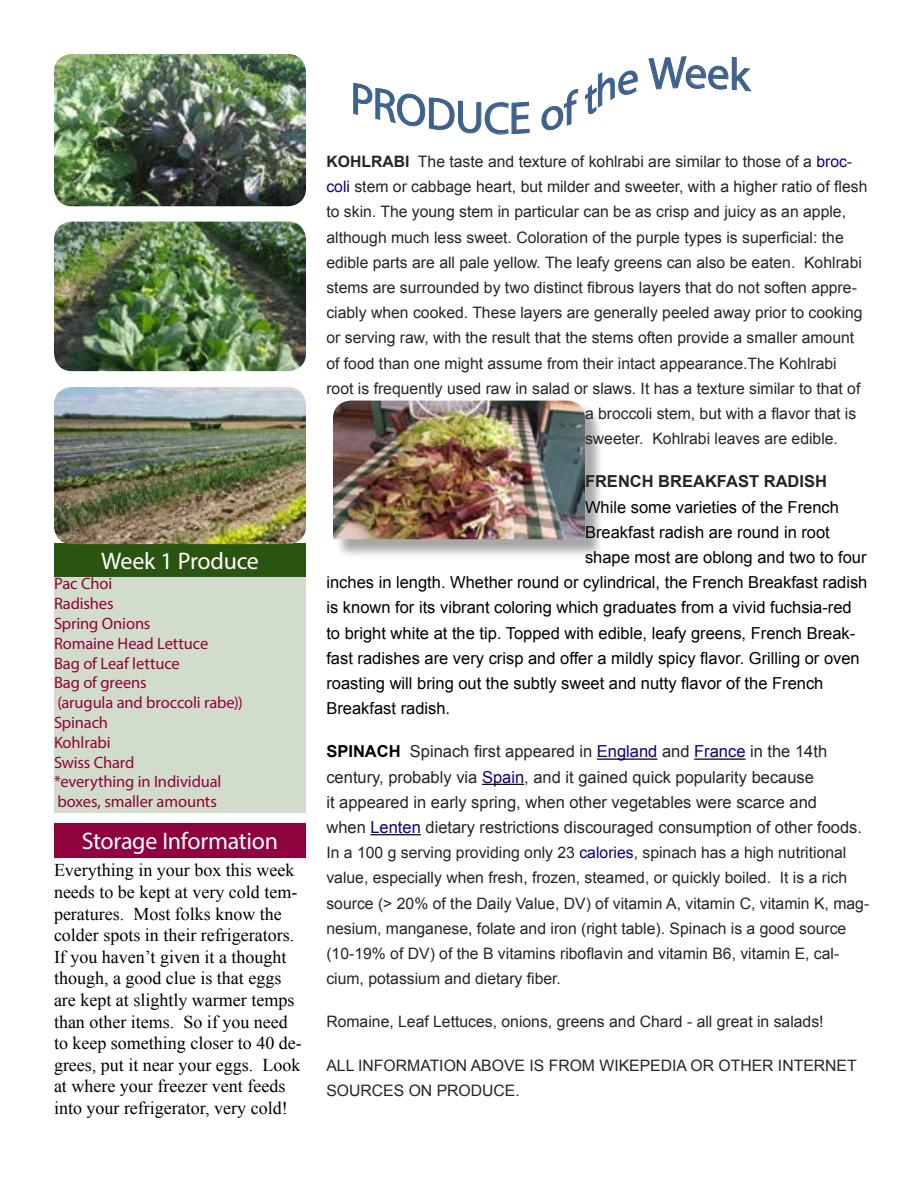
<style>
.page{position:relative;width:918px;height:1188px;background:#fff}
.page>*{position:absolute;margin:0;border:0;box-sizing:border-box;transform-origin:0 0}
.t1{font:24px "Myriad Pro";letter-spacing:-.01em;color:#fff}
.t2{font:18px/21.6px "Times New Roman";color:#000}
.t3{font:16.5px "Arial";color:#000}
.t4{font:16.5px/25.2px "Arial";color:#252525}
.t5{font:16.5px/19.8px "Myriad Pro";letter-spacing:-.01em;color:#8f023c}
.t6{font:700 16.5px "Arial";color:#252525}
.t7{font:15.75px/25.2px "Arial";color:#252525}
.s1{font-weight:700}
.s2{color:#0b0080}
.s3{font-weight:700;color:#000}
</style>
<div class="page">
<div style="left:54px;top:543px;width:252px;height:35px;background:#2a5511"></div>
<div style="left:54px;top:577px;width:252px;height:235px;background:#d2dcca"></div>
<img style="left:54px;top:54px;width:252px;height:152px">
<div style="left:336px;top:403px;width:268px;height:155px;background:#000;opacity:.35"></div>
<img style="left:333px;top:401px;width:252px;height:138px">
<img style="left:54px;top:222px;width:252px;height:149px">
<hr style="left:597px;top:759px;width:61px;height:1px;background:#000">
<hr style="left:694px;top:759px;width:52px;height:1px;background:#000">
<hr style="left:482px;top:784px;width:42px;height:1px;background:#000">
<hr style="left:370px;top:834px;width:51px;height:1px;background:#000">
<div style="left:54px;top:824px;width:252px;height:34px;background:#8f023c"></div>
<img style="left:54px;top:387px;width:252px;height:157px">
<svg style="left:353px;top:83px;width:177px;height:52px"></svg>
<svg style="left:541px;top:89px;width:38px;height:42px"></svg>
<svg style="left:585px;top:70px;width:53px;height:45px"></svg>
<svg style="left:648px;top:56px;width:104px;height:36px"></svg>
<h1 class="t1" style="left:101px;top:546px;width:159px">Week 1 Produce</h1>
<p class="t5" style="left:54px;top:574px;width:190px">Pac Choi<br>Radishes<br>Spring Onions<br>Romaine Head Lettuce<br>Bag of Leaf lettuce<br>Bag of greens<br>(arugula and broccoli rabe))<br>Spinach<br>Kohlrabi<br>Swiss Chard<br>*everything in Individual boxes, smaller amounts</p>
<h1 class="t1" style="left:82px;top:826px;width:198px">Storage Information</h1>
<p class="t2" style="left:54px;top:859px;width:249px">Everything in your box this week needs to be kept at very cold tem&shy;peratures. Most folks know the colder spots in their refrigerators.<br>If you haven’t given it a thought though, a good clue is that eggs are kept at slightly warmer temps than other items. So if you need to keep something closer to 40 de&shy;grees, put it near your eggs. Look at where your freezer vent feeds into your refrigerator, very cold!</p>
<p class="t7" style="left:326px;top:149px;width:527px"><span class="s1">KOHLRABI</span> The taste and texture of kohlrabi are similar to those of a <span class="s2">broc-</span></p>
<p class="t7" style="left:326px;top:174px;width:543px"><span class="s2">coli</span> stem or cabbage heart, but milder and sweeter, with a higher ratio of flesh</p>
<p class="t7" style="left:326px;top:199px;width:521px">to skin. The young stem in particular can be as crisp and juicy as an apple,</p>
<p class="t7" style="left:326px;top:224px;width:519px">although much less sweet. Coloration of the purple types is superficial: the</p>
<p class="t7" style="left:326px;top:250px;width:537px">edible parts are all pale yellow. The leafy greens can also be eaten. Kohlrabi</p>
<p class="t7" style="left:326px;top:275px;width:532px">stems are surrounded by two distinct fibrous layers that do not soften appre-</p>
<p class="t7" style="left:326px;top:300px;width:538px">ciably when cooked. These layers are generally peeled away prior to cooking</p>
<p class="t7" style="left:326px;top:325px;width:529px">or serving raw, with the result that the stems often provide a smaller amount</p>
<p class="t7" style="left:326px;top:350px;width:512px">of food than one might assume from their intact appearance.The Kohlrabi</p>
<p class="t7" style="left:326px;top:376px;width:535px">root is frequently used raw in salad or slaws. It has a texture similar to that of</p>
<p class="t7" style="left:585px;top:401px;width:273px">a broccoli stem, but with a flavor that is</p>
<p class="t7" style="left:585px;top:426px;width:254px">sweeter. Kohlrabi leaves are edible.</p>
<p class="t6" style="left:585px;top:470px;width:244px">FRENCH BREAKFAST RADISH</p>
<p class="t3" style="left:585px;top:495px;width:256px">While some varieties of the French</p>
<p class="t3" style="left:585px;top:521px;width:246px">Breakfast radish are round in root</p>
<p class="t3" style="left:585px;top:546px;width:283px">shape most are oblong and two to four</p>
<p class="t3" style="left:326px;top:571px;width:543px">inches in length. Whether round or cylindrical, the French Breakfast radish</p>
<p class="t3" style="left:326px;top:596px;width:527px">is known for its vibrant coloring which graduates from a vivid fuchsia-red</p>
<p class="t3" style="left:326px;top:621px;width:530px">to bright white at the tip. Topped with edible, leafy greens, French Break-</p>
<p class="t3" style="left:326px;top:647px;width:535px">fast radishes are very crisp and offer a mildly spicy flavor. Grilling or oven</p>
<p class="t3" style="left:326px;top:672px;width:499px">roasting will bring out the subtly sweet and nutty flavor of the French</p>
<p class="t3" style="left:326px;top:697px;width:125px">Breakfast radish.</p>
<p class="t4" style="left:326px;top:739px;width:537px"><span class="s3">SPINACH</span> Spinach first appeared in <span class="s2">England</span> and <span class="s2">France</span> in the 14th century, probably via <span class="s2">Spain</span>, and it gained quick popularity because<br>it appeared in early spring, when other vegetables were scarce and<br>when <span class="s2">Lenten</span> dietary restrictions discouraged consumption of other foods.</p>
<p class="t7" style="left:326px;top:840px;width:544px">In a 100 g serving providing only 23 <span class="s2">calories</span>, spinach has a high nutritional value, especially when fresh, frozen, steamed, or quickly boiled. It is a rich source (&gt; 20% of the Daily Value, DV) of vitamin A, vitamin C, vitamin K, mag&shy;nesium, manganese, folate and iron (right table). Spinach is a good source (10-19% of DV) of the B vitamins riboflavin and vitamin B6, vitamin E, cal&shy;cium, potassium and dietary fiber.</p>
<p class="t7" style="left:326px;top:1009px;width:499px">Romaine, Leaf Lettuces, onions, greens and Chard - all great in salads!</p>
<p class="t7" style="left:326px;top:1052px;width:532px">ALL INFORMATION ABOVE IS FROM WIKEPEDIA OR OTHER INTERNET<br>SOURCES ON PRODUCE.</p>
</div>
